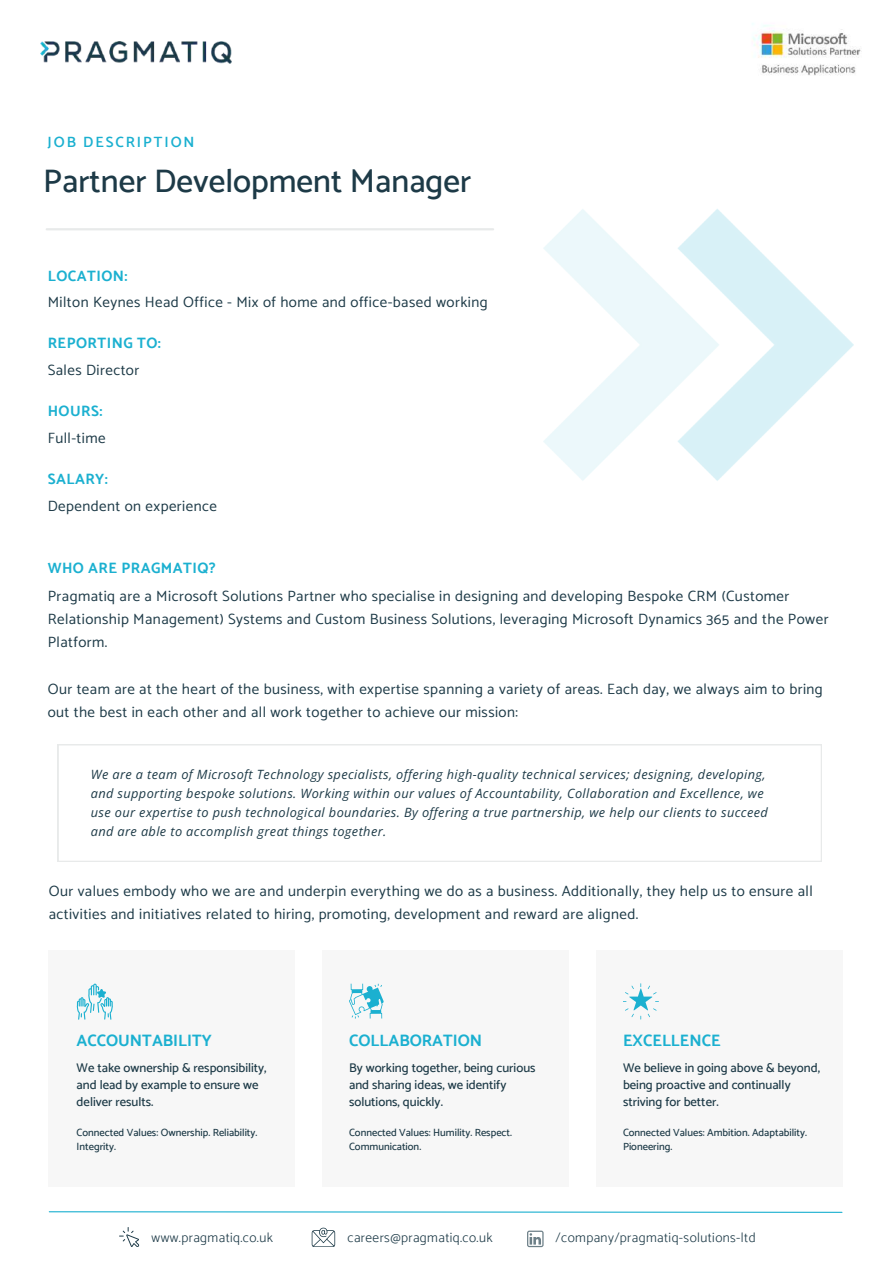
<style>
.page{position:relative;width:893px;height:1264px;background:#fff}
.page>*{position:absolute;margin:0;border:0;box-sizing:border-box;transform-origin:0 0}
.t1{font:500 33px "Catamaran";color:#1d3a47}
.t2{font:700 16.5px "Catamaran";color:#1bb0d0}
.t3{font:15px/23.2px "Catamaran";letter-spacing:.03em;color:#1d3a47}
.t4{font:700 15px "Catamaran";letter-spacing:.03em;color:#1bb0d0}
.t5{font:600 15px "Catamaran";letter-spacing:.13em;color:#1bb0d0}
.t6{font:300 13.5px "Catamaran";letter-spacing:.03em;color:#1d3a47}
.t7{font:italic 12.75px/19.2px "Open Sans";letter-spacing:.03em;color:#1d3a47}
.t8{font:500 12.75px/17px "Catamaran";color:#1d3a47}
.t9{font:500 10.5px/14px "Catamaran";color:#1d3a47}
</style>
<div class="page">
<svg style="left:119px;top:1227px;width:20px;height:20px"></svg>
<svg style="left:312px;top:1227px;width:23px;height:19px"></svg>
<svg style="left:527px;top:1230px;width:16px;height:17px"></svg>
<svg style="left:48px;top:1211px;width:795px;height:2px;background:#7dd1e3"></svg>
<img style="left:40px;top:42px;width:192px;height:21px">
<hr style="left:47px;top:228px;width:446px;height:2px;background:#e8eaea">
<img style="left:543px;top:209px;width:310px;height:272px">
<img style="left:752px;top:23px;width:110px;height:53px">
<div style="left:48px;top:950px;width:246px;height:236px;background:#f7f7f7"></div>
<svg style="left:77px;top:983px;width:36px;height:36px"></svg>
<div style="left:595px;top:950px;width:247px;height:236px;background:#f7f7f7"></div>
<svg style="left:623px;top:983px;width:36px;height:36px"></svg>
<div style="left:321px;top:950px;width:247px;height:236px;background:#f7f7f7"></div>
<svg style="left:349px;top:983px;width:34px;height:35px"></svg>
<svg style="left:58px;top:744px;width:763px;height:117px"></svg>
<p class="t5" style="left:48px;top:133px;width:148px">JOB DESCRIPTION</p>
<h1 class="t1" style="left:43px;top:161px;width:429px">Partner Development Manager</h1>
<p class="t4" style="left:48px;top:266px;width:81px">LOCATION:</p>
<p class="t3" style="left:48px;top:290px;width:441px">Milton Keynes Head Office - Mix of home and office-based working</p>
<p class="t4" style="left:48px;top:334px;width:115px">REPORTING TO:</p>
<p class="t3" style="left:48px;top:358px;width:93px">Sales Director</p>
<p class="t4" style="left:48px;top:402px;width:56px">HOURS:</p>
<p class="t3" style="left:48px;top:426px;width:59px">Full-time</p>
<p class="t4" style="left:48px;top:470px;width:62px">SALARY:</p>
<p class="t3" style="left:48px;top:494px;width:171px">Dependent on experience</p>
<p class="t4" style="left:48px;top:559px;width:169px">WHO ARE PRAGMATIQ?</p>
<p class="t3" style="left:48px;top:584px;width:782px">Pragmatiq are a Microsoft Solutions Partner who specialise in designing and developing Bespoke CRM (Customer<br>Relationship Management) Systems and Custom Business Solutions, leveraging Microsoft Dynamics 365 and the Power<br>Platform.</p>
<p class="t3" style="left:48px;top:677px;width:776px">Our team are at the heart of the business, with expertise spanning a variety of areas. Each day, we always aim to bring out the best in each other and all work together to achieve our mission:</p>
<p class="t7" style="left:91px;top:764px;width:678px">We are a team of Microsoft Technology specialists, offering high-quality technical services; designing, developing, and supporting bespoke solutions. Working within our values of Accountability, Collaboration and Excellence, we use our expertise to push technological boundaries. By offering a true partnership, we help our clients to succeed and are able to accomplish great things together.</p>
<p class="t3" style="left:49px;top:879px;width:765px">Our values embody who we are and underpin everything we do as a business. Additionally, they help us to ensure all activities and initiatives related to hiring, promoting, development and reward are aligned.</p>
<p class="t2" style="left:77px;top:1030px;width:137px">ACCOUNTABILITY</p>
<p class="t8" style="left:77px;top:1059px;width:191px">We take ownership &amp; responsibility, and lead by example to ensure we deliver results.</p>
<p class="t9" style="left:77px;top:1125px;width:182px">Connected Values: Ownership. Reliability.<br>Integrity.</p>
<p class="t2" style="left:349px;top:1030px;width:135px">COLLABORATION</p>
<p class="t8" style="left:349px;top:1059px;width:188px">By working together, being curious and sharing ideas, we identify solutions, quickly.</p>
<p class="t9" style="left:349px;top:1125px;width:164px">Connected Values: Humility. Respect.<br>Communication.</p>
<p class="t2" style="left:623px;top:1030px;width:99px">EXCELLENCE</p>
<p class="t8" style="left:623px;top:1059px;width:198px">We believe in going above &amp; beyond, being proactive and continually striving for better.</p>
<p class="t9" style="left:623px;top:1125px;width:185px">Connected Values: Ambition. Adaptability.<br>Pioneering.</p>
<p class="t6" style="left:152px;top:1229px;width:123px">www.pragmatiq.co.uk</p>
<p class="t6" style="left:347px;top:1229px;width:147px">careers@pragmatiq.co.uk</p>
<p class="t6" style="left:555px;top:1229px;width:201px">/company/pragmatiq-solutions-ltd</p>
</div>
